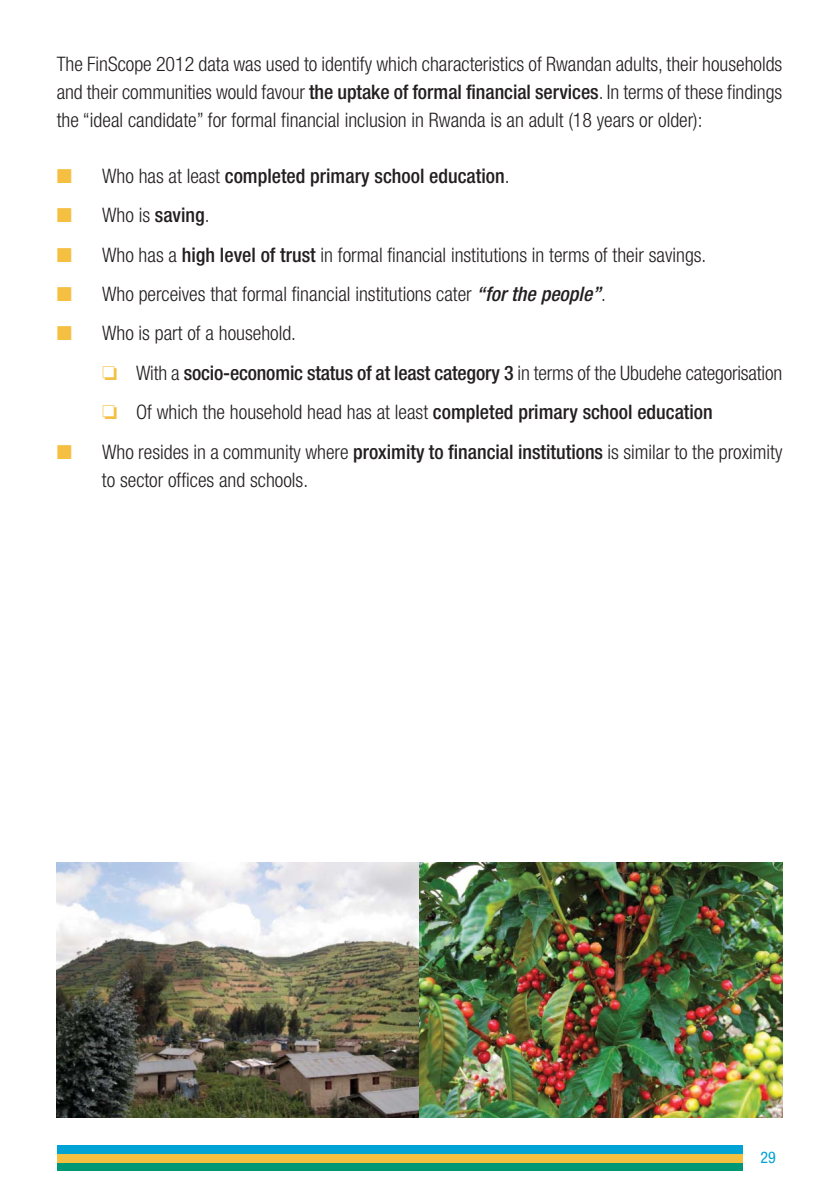
<style>
.page{position:relative;width:840px;height:1191px;background:#fff}
.page>*{position:absolute;margin:0;border:0;box-sizing:border-box;transform-origin:0 0}
.t1{font:300 condensed 20px/28px "Helvetica Neue";color:#231f20}
.t2{font:500 condensed 20px "Helvetica Neue";color:#231f20}
.t3{font:condensed 16px "Helvetica Neue";color:#00a3d4}
.s1{font-weight:500}
.s2{color:#f5c042}
.s3{font-weight:300}
.s4{font-weight:500;font-style:italic}
</style>
<div class="page">
<div style="left:57px;top:1145px;width:686px;height:9px;background:#00a3d4"></div>
<div style="left:57px;top:1162px;width:686px;height:9px;background:#009775"></div>
<div style="left:57px;top:1154px;width:686px;height:8px;background:#f5c042"></div>
<img style="left:57px;top:862px;width:363px;height:255px">
<img style="left:420px;top:862px;width:362px;height:255px">
<p class="t1" style="left:57px;top:52px;width:727px;text-align:justify">The FinScope 2012 data was used to identify which characteristics of Rwandan adults, their households and their communities would favour <span class="s1">the uptake of formal financial services</span>. In terms of these findings the “ideal candidate” for formal financial inclusion in Rwanda is an adult (18 years or older):</p>
<p class="t2" style="left:57px;top:169px;width:454px"><span class="s2">■</span> <span class="s3">Who has at least</span> completed primary school education<span class="s3">.</span></p>
<p class="t1" style="left:57px;top:203px;width:154px"><span class="s2">■</span> Who is <span class="s1">saving</span>.</p>
<p class="t1" style="left:57px;top:242px;width:651px"><span class="s2">■</span> Who has a <span class="s1">high level of trust</span> in formal financial institutions in terms of their savings.</p>
<p class="t1" style="left:57px;top:282px;width:551px"><span class="s2">■</span> Who perceives that formal financial institutions cater <span class="s4">“forthe people”</span>.</p>
<p class="t1" style="left:102px;top:315px;width:682px;line-height:39.4px;text-indent:-45px"><span class="s2">■</span> Who is part of a household.<br><span class="s2">❏</span> With a <span class="s1">socio-economic status of at least category 3</span> in terms of the Ubudehe categorisation <span class="s2">❏</span> Of which the household head has at least <span class="s1">completed primary school education</span></p>
<p class="t1" style="left:102px;top:439px;width:682px;text-indent:-45px"><span class="s2">■</span> Who resides in a community where <span class="s1">proximity to financial institutions</span> is similar to the proximity to sector offices and schools.</p>
<p class="t3" style="left:761px;top:1151px;width:17px">29</p>
</div>
